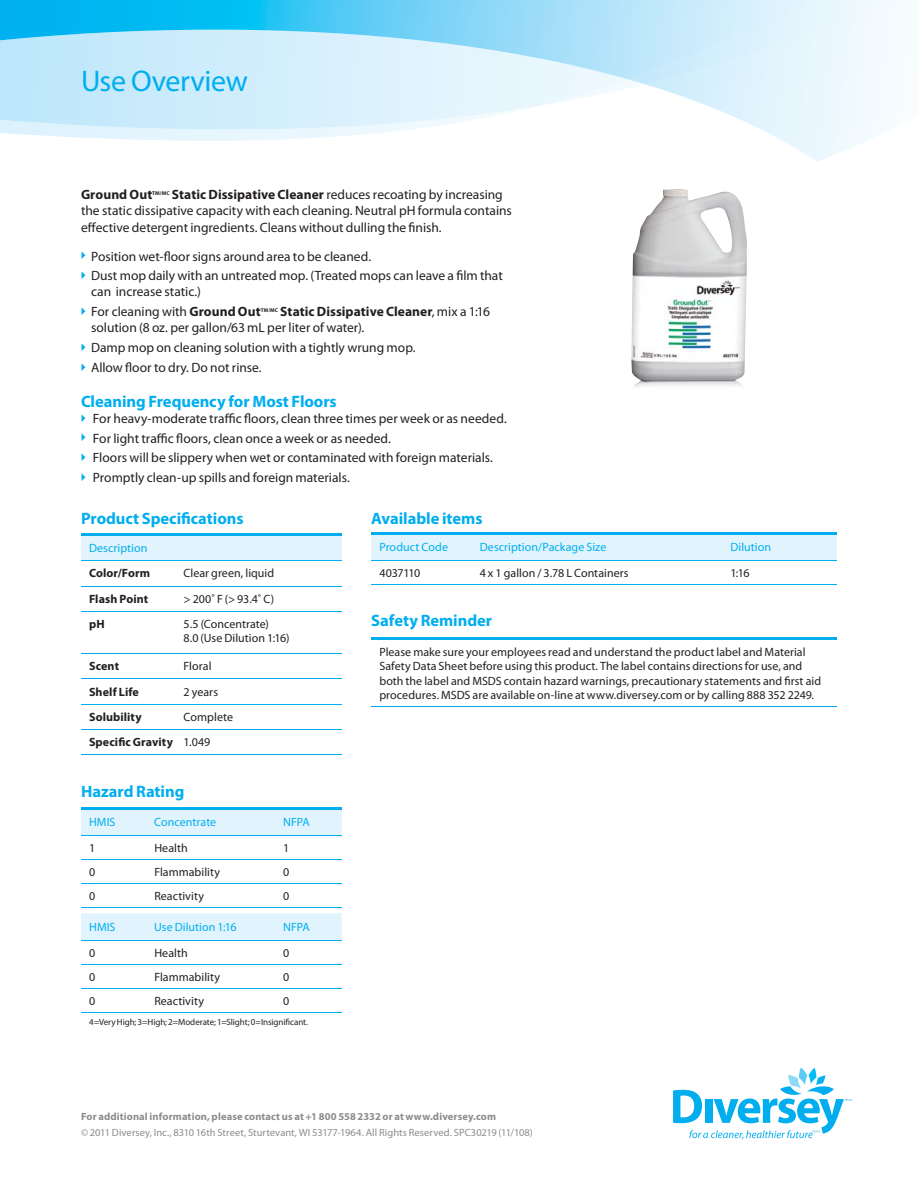
<style>
.page{position:relative;width:918px;height:1188px;background:#fff}
.page>*{position:absolute;margin:0;border:0;box-sizing:border-box;transform-origin:0 0}
.t1{font:30px "Myriad Pro";letter-spacing:-.015em;color:#00aeef}
.t2{font:700 16.5px "Myriad Pro";letter-spacing:-.005em;color:#00aeef}
.t3{font:13.5px/19.6px "Myriad Pro";letter-spacing:-.005em;color:#231f20}
.t4{font:700 13.5px "Myriad Pro";letter-spacing:.01em;color:#231f20}
.t5{font:12px/14.4px "Myriad Pro";letter-spacing:.005em;color:#231f20}
.t6{font:12px "Myriad Pro";letter-spacing:.005em;color:#00aeef}
.t7{font:700 12px/25.3px "Myriad Pro";letter-spacing:.01em;color:#231f20}
.t8{font:12px "Myriad Pro";letter-spacing:-.03em;color:#231f20}
.t9{font:10.5px "Myriad Pro";letter-spacing:.005em;color:#8a8c8e}
.t10{font:700 10.5px "Myriad Pro";letter-spacing:.01em;color:#8a8c8e}
.t11{font:9px "Myriad Pro";letter-spacing:-.01em;color:#231f20}
.t12{font:700 5.4px "Myriad Pro";letter-spacing:.01em;color:#231f20}
.s1{font-weight:700}
.s2{font-weight:400}
</style>
<div class="page">
<svg style="left:784px;top:141px;width:81px;height:21px"></svg>
<svg style="left:0;top:0;width:897px;height:141px"></svg>
<img style="left:631px;top:0;width:263px;height:84px">
<img style="left:0;top:80px;width:631px;height:50px">
<img style="left:0;top:0;width:821px;height:80px">
<svg style="left:673px;top:1067px;width:180px;height:72px"></svg>
<div style="left:81px;top:536px;width:261px;height:25px;background:#e1f4fd"></div>
<hr style="left:81px;top:586px;width:261px;height:1px;background:#00aeef">
<hr style="left:81px;top:611px;width:261px;height:1px;background:#00aeef">
<hr style="left:81px;top:653px;width:261px;height:1px;background:#00aeef">
<hr style="left:81px;top:679px;width:261px;height:1px;background:#00aeef">
<hr style="left:81px;top:704px;width:261px;height:1px;background:#00aeef">
<hr style="left:81px;top:729px;width:261px;height:1px;background:#00aeef">
<hr style="left:81px;top:754px;width:261px;height:1px;background:#00aeef">
<hr style="left:81px;top:533px;width:261px;height:3px;background:#00aeef">
<hr style="left:81px;top:561px;width:261px;height:1px;background:#00aeef">
<div style="left:371px;top:535px;width:466px;height:25px;background:#e1f4fd"></div>
<hr style="left:371px;top:532px;width:466px;height:3px;background:#00aeef">
<hr style="left:371px;top:560px;width:466px;height:1px;background:#00aeef">
<hr style="left:371px;top:584px;width:466px;height:1px;background:#00aeef">
<hr style="left:371px;top:706px;width:466px;height:1px;background:#00aeef">
<hr style="left:371px;top:637px;width:466px;height:3px;background:#00aeef">
<div style="left:81px;top:810px;width:261px;height:25px;background:#e1f4fd"></div>
<hr style="left:81px;top:859px;width:261px;height:1px;background:#00aeef">
<hr style="left:81px;top:884px;width:261px;height:1px;background:#00aeef">
<hr style="left:81px;top:908px;width:261px;height:1px;background:#00aeef">
<hr style="left:81px;top:807px;width:261px;height:3px;background:#00aeef">
<hr style="left:81px;top:835px;width:261px;height:1px;background:#00aeef">
<div style="left:81px;top:913px;width:261px;height:27px;background:#e1f4fd"></div>
<hr style="left:81px;top:964px;width:261px;height:1px;background:#00aeef">
<hr style="left:81px;top:988px;width:261px;height:1px;background:#00aeef">
<hr style="left:81px;top:1012px;width:261px;height:1px;background:#00aeef">
<hr style="left:81px;top:940px;width:261px;height:1px;background:#00aeef">
<img style="left:632px;top:189px;width:115px;height:198px">
<h1 class="t1" style="left:81px;top:70px;width:168px">Use Overview</h1>
<p class="t3" style="left:81px;top:188px;width:432px;line-height:16.2px;text-indent:91px"><span class="s1">Static Dissipative Cleaner</span> reduces recoating by increasing the static dissipative capacity with each cleaning. Neutral pH formula contains effective detergent ingredients. Cleans without dulling the finish.</p>
<p class="t3" style="left:91px;top:248px;width:413px">Position wet-floor signs around area to be cleaned.<br>Dust mop daily with an untreated mop. (Treated mops can leave a film that</p>
<p class="t3" style="left:91px;top:283px;width:171px">can increase static.)<br>For cleaning with <span class="s1">Ground Out</span></p>
<p class="t4" style="left:81px;top:190px;width:73px">Ground Out</p>
<p class="t12" style="left:152px;top:191px;width:19px">TM/MC</p>
<p class="t3" style="left:91px;top:305px;width:401px;line-height:16.2px;text-indent:189px"><span class="s1">Static Dissipative Cleaner</span>, mix a 1:16 solution (8 oz. per gallon/63 mL per liter of water).</p>
<p class="t3" style="left:91px;top:339px;width:326px">Damp mop on cleaning solution with a tightly wrung mop.<br>Allow floor to dry. Do not rinse.</p>
<p class="t2" style="left:81px;top:395px;width:257px">Cleaning Frequency for Most Floors</p>
<p class="t3" style="left:93px;top:410px;width:416px">For heavy-moderate traffic floors, clean three times per week or as needed.<br>For light traffic floors, clean once a week or as needed.<br>Floors will be slippery when wet or contaminated with foreign materials.<br>Promptly clean-up spills and foreign materials.</p>
<p class="t2" style="left:81px;top:512px;width:164px">Product Specifications</p>
<p class="t6" style="left:89px;top:544px;width:60px">Description</p>
<p class="t7" style="left:89px;top:562px;width:63px">Color/Form</p>
<p class="t5" style="left:184px;top:567px;width:92px">Clear green, liquid</p>
<p class="t7" style="left:89px;top:587px;width:61px">Flash Point</p>
<p class="t5" style="left:184px;top:593px;width:92px">&gt; 200˚ F (&gt; 93.4˚ C)</p>
<p class="t7" style="left:89px;top:613px;width:17px">pH</p>
<p class="t5" style="left:184px;top:618px;width:107px">5.5 (Concentrate)<br>8.0 (Use Dilution 1:16)</p>
<p class="t7" style="left:89px;top:655px;width:31px">Scent</p>
<p class="t5" style="left:184px;top:660px;width:29px">Floral</p>
<p class="t7" style="left:89px;top:680px;width:51px">Shelf Life</p>
<p class="t5" style="left:184px;top:686px;width:36px">2 years</p>
<p class="t7" style="left:89px;top:705px;width:54px">Solubility</p>
<p class="t12" style="left:261px;top:308px;width:19px">TM/MC</p>
<p class="t2" style="left:371px;top:512px;width:113px">Available items</p>
<p class="t6" style="left:379px;top:543px;width:70px">Product Code</p>
<p class="t6" style="left:480px;top:543px;width:128px">Description/Package Size</p>
<p class="t6" style="left:730px;top:543px;width:42px">Dilution</p>
<p class="t8" style="left:379px;top:568px;width:42px">4037110</p>
<p class="t5" style="left:480px;top:567px;width:150px">4 x 1 gallon / 3.78 L Containers</p>
<p class="t5" style="left:730px;top:567px;width:21px">1:16</p>
<p class="t2" style="left:371px;top:614px;width:122px">Safety Reminder</p>
<p class="t5" style="left:379px;top:646px;width:443px">Please make sure your employees read and understand the product label and Material Safety Data Sheet before using this product. The label contains directions for use, and both the label and MSDS contain hazard warnings, precautionary statements and first aid procedures. MSDS are available on-line at www.diversey.com or by calling 888 352 2249.</p>
<p class="t7" style="left:89px;top:705px;width:145px;text-indent:94px"><span class="s2">Complete<br></span>Specific Gravity <span class="s2">1.049</span></p>
<p class="t2" style="left:81px;top:785px;width:105px">Hazard Rating</p>
<p class="t6" style="left:89px;top:818px;width:28px">HMIS</p>
<p class="t6" style="left:154px;top:818px;width:64px">Concentrate</p>
<p class="t6" style="left:283px;top:818px;width:28px">NFPA</p>
<p class="t5" style="left:89px;top:842px;width:8px">1</p>
<p class="t5" style="left:154px;top:842px;width:35px">Health</p>
<p class="t5" style="left:283px;top:842px;width:8px">1</p>
<p class="t5" style="left:89px;top:866px;width:8px">0</p>
<p class="t5" style="left:154px;top:866px;width:67px">Flammability</p>
<p class="t5" style="left:283px;top:866px;width:8px">0</p>
<p class="t5" style="left:89px;top:890px;width:8px">0</p>
<p class="t5" style="left:154px;top:890px;width:51px">Reactivity</p>
<p class="t5" style="left:283px;top:890px;width:8px">0</p>
<p class="t6" style="left:89px;top:922px;width:28px">HMIS</p>
<p class="t6" style="left:154px;top:922px;width:84px">Use Dilution 1:16</p>
<p class="t6" style="left:283px;top:922px;width:28px">NFPA</p>
<p class="t5" style="left:89px;top:947px;width:8px">0</p>
<p class="t5" style="left:154px;top:947px;width:35px">Health</p>
<p class="t5" style="left:283px;top:947px;width:8px">0</p>
<p class="t5" style="left:89px;top:971px;width:8px">0</p>
<p class="t5" style="left:154px;top:971px;width:67px">Flammability</p>
<p class="t5" style="left:283px;top:971px;width:8px">0</p>
<p class="t5" style="left:89px;top:995px;width:8px">0</p>
<p class="t5" style="left:154px;top:995px;width:51px">Reactivity</p>
<p class="t5" style="left:283px;top:995px;width:8px">0</p>
<p class="t11" style="left:89px;top:1018px;width:220px">4=Very High; 3=High; 2=Moderate; 1=Slight; 0=Insignificant.</p>
<p class="t10" style="left:81px;top:1112px;width:417px">For additional information, please contact us at +1 800 558 2332 or at www.diversey.com</p>
<p class="t9" style="left:81px;top:1128px;width:453px">© 2011 Diversey, Inc., 8310 16th Street, Sturtevant, WI 53177-1964. All Rights Reserved. SPC30219 (11/108)</p>
</div>
